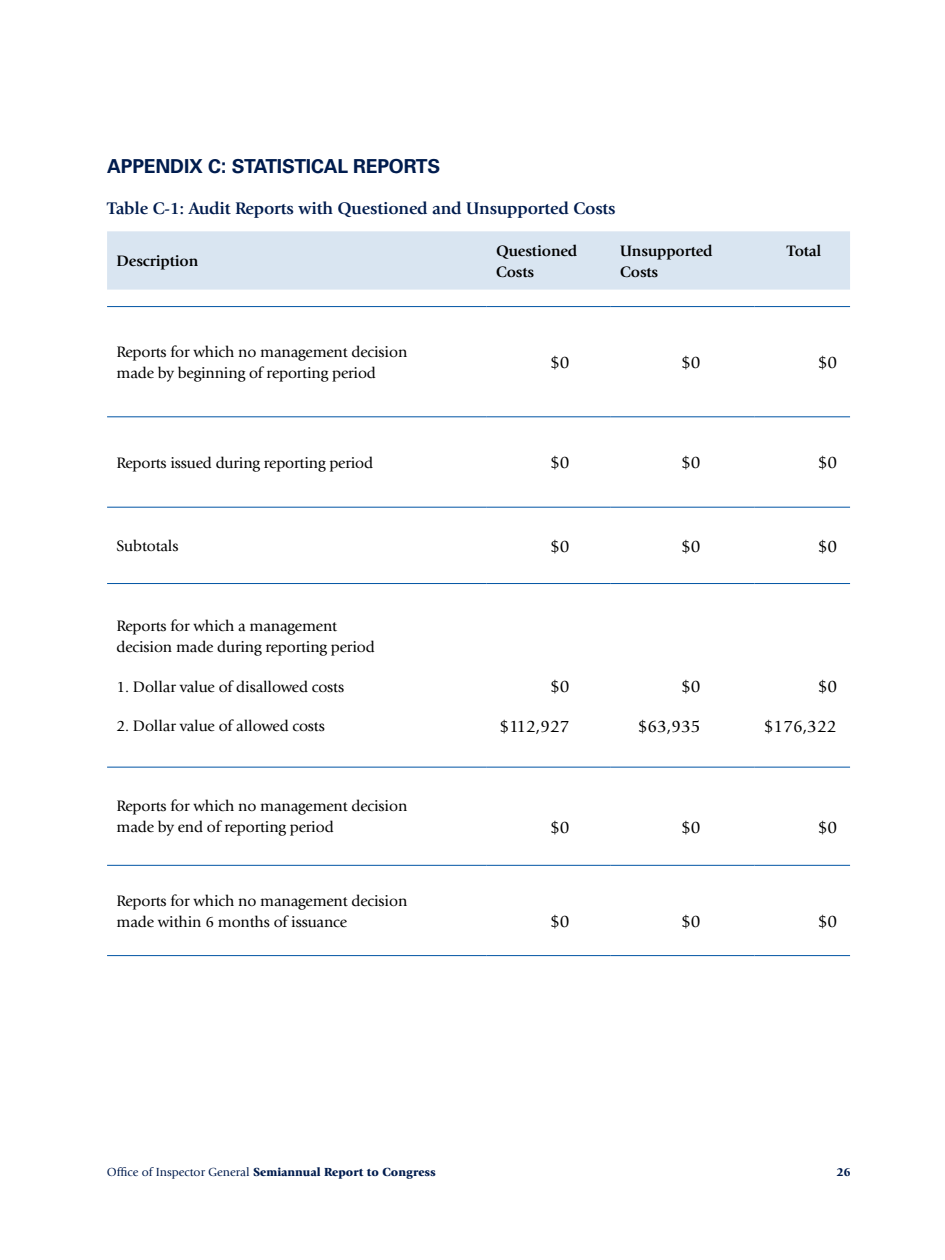
<style>
.page{position:relative;width:945px;height:1260px;background:#fff}
.page>*{position:absolute;margin:0;border:0;box-sizing:border-box;transform-origin:0 0}
.t1{font:700 19.25px "Univers LT Std";letter-spacing:-.01em;color:#001c4e}
.t2{font:17.5px "Giovanni Std";color:#000}
.t3{font:700 17.5px "Giovanni Std";letter-spacing:-.01em;color:#001c4e}
.t4{font:15.75px/21px "Giovanni Std";letter-spacing:-.01em;color:#000}
.t5{font:700 15.75px/21px "Giovanni Std";letter-spacing:-.01em;color:#000}
.t6{font:900 12.25px "Giovanni Std";color:#001c4e}
.s1{font-size:21px}
.s2{font-weight:400}
</style>
<div class="page">
<div style="left:107px;top:231px;width:743px;height:59px;background:#d9e5f1"></div>
<hr style="left:107px;top:306px;width:380px;height:1px;background:#0054a4">
<hr style="left:487px;top:306px;width:124px;height:1px;background:#0054a4">
<hr style="left:611px;top:306px;width:143px;height:1px;background:#0054a4">
<hr style="left:754px;top:306px;width:96px;height:1px;background:#0054a4">
<hr style="left:107px;top:416px;width:380px;height:1px;background:#0054a4">
<hr style="left:487px;top:416px;width:124px;height:1px;background:#0054a4">
<hr style="left:611px;top:416px;width:143px;height:1px;background:#0054a4">
<hr style="left:754px;top:416px;width:96px;height:1px;background:#0054a4">
<hr style="left:107px;top:507px;width:380px;height:1px;background:#0054a4">
<hr style="left:487px;top:507px;width:124px;height:1px;background:#0054a4">
<hr style="left:611px;top:507px;width:143px;height:1px;background:#0054a4">
<hr style="left:754px;top:507px;width:96px;height:1px;background:#0054a4">
<hr style="left:107px;top:583px;width:380px;height:1px;background:#0054a4">
<hr style="left:487px;top:583px;width:124px;height:1px;background:#0054a4">
<hr style="left:611px;top:583px;width:143px;height:1px;background:#0054a4">
<hr style="left:754px;top:583px;width:96px;height:1px;background:#0054a4">
<hr style="left:107px;top:767px;width:380px;height:1px;background:#0054a4">
<hr style="left:487px;top:767px;width:124px;height:1px;background:#0054a4">
<hr style="left:611px;top:767px;width:143px;height:1px;background:#0054a4">
<hr style="left:754px;top:767px;width:96px;height:1px;background:#0054a4">
<hr style="left:107px;top:865px;width:380px;height:1px;background:#0054a4">
<hr style="left:487px;top:865px;width:124px;height:1px;background:#0054a4">
<hr style="left:611px;top:865px;width:143px;height:1px;background:#0054a4">
<hr style="left:754px;top:865px;width:96px;height:1px;background:#0054a4">
<hr style="left:107px;top:955px;width:380px;height:1px;background:#0054a4">
<hr style="left:487px;top:955px;width:124px;height:1px;background:#0054a4">
<hr style="left:611px;top:955px;width:143px;height:1px;background:#0054a4">
<hr style="left:754px;top:955px;width:96px;height:1px;background:#0054a4">
<p class="t1" style="left:107px;top:155px;width:335px">APPENDIX C<span class="s1">:</span> STATISTICAL REPORTS</p>
<p class="t3" style="left:107px;top:198px;width:510px">Table C-1: Audit Reports with Questioned and Unsupported Costs</p>
<p class="t5" style="left:117px;top:251px;width:83px">Description</p>
<p class="t5" style="left:496px;top:240px;width:83px">Questioned<br>Costs</p>
<p class="t5" style="left:620px;top:240px;width:94px">Unsupported<br>Costs</p>
<p class="t5" style="left:787px;top:240px;width:36px">Total</p>
<p class="t4" style="left:117px;top:341px;width:292px">Reports for which no management decision made by beginning of reporting period</p>
<p class="t2" style="left:550px;top:352px;width:21px">$0</p>
<p class="t2" style="left:681px;top:352px;width:21px">$0</p>
<p class="t2" style="left:818px;top:352px;width:21px">$0</p>
<p class="t4" style="left:117px;top:452px;width:258px">Reports issued during reporting period</p>
<p class="t2" style="left:550px;top:453px;width:21px">$0</p>
<p class="t2" style="left:681px;top:453px;width:21px">$0</p>
<p class="t2" style="left:818px;top:453px;width:21px">$0</p>
<p class="t4" style="left:117px;top:536px;width:64px">Subtotals</p>
<p class="t2" style="left:550px;top:536px;width:21px">$0</p>
<p class="t2" style="left:681px;top:536px;width:21px">$0</p>
<p class="t2" style="left:818px;top:536px;width:21px">$0</p>
<p class="t4" style="left:117px;top:615px;width:260px">Reports for which a management decision made during reporting period</p>
<p class="t4" style="left:117px;top:676px;width:229px">1. Dollar value of disallowed costs</p>
<p class="t4" style="left:117px;top:716px;width:210px">2. Dollar value of allowed costs</p>
<p class="t4" style="left:117px;top:796px;width:292px">Reports for which no management decision made by end of reporting period</p>
<p class="t4" style="left:117px;top:890px;width:292px">Reports for which no management decision made within 6 months of issuance</p>
<p class="t2" style="left:550px;top:677px;width:21px">$0</p>
<p class="t2" style="left:500px;top:716px;width:72px">$112,927</p>
<p class="t2" style="left:681px;top:677px;width:21px">$0</p>
<p class="t2" style="left:638px;top:716px;width:64px">$63,935</p>
<p class="t2" style="left:818px;top:677px;width:21px">$0</p>
<p class="t2" style="left:764px;top:716px;width:74px">$176,322</p>
<p class="t2" style="left:550px;top:817px;width:21px">$0</p>
<p class="t2" style="left:681px;top:817px;width:21px">$0</p>
<p class="t2" style="left:818px;top:817px;width:21px">$0</p>
<p class="t2" style="left:550px;top:912px;width:21px">$0</p>
<p class="t2" style="left:681px;top:912px;width:21px">$0</p>
<p class="t2" style="left:818px;top:912px;width:21px">$0</p>
<p class="t6" style="left:107px;top:1164px;width:331px"><span class="s2">Office of Inspector General</span> Semiannual Report to Congress</p>
<p class="t6" style="left:837px;top:1164px;width:8px">26</p>
</div>
